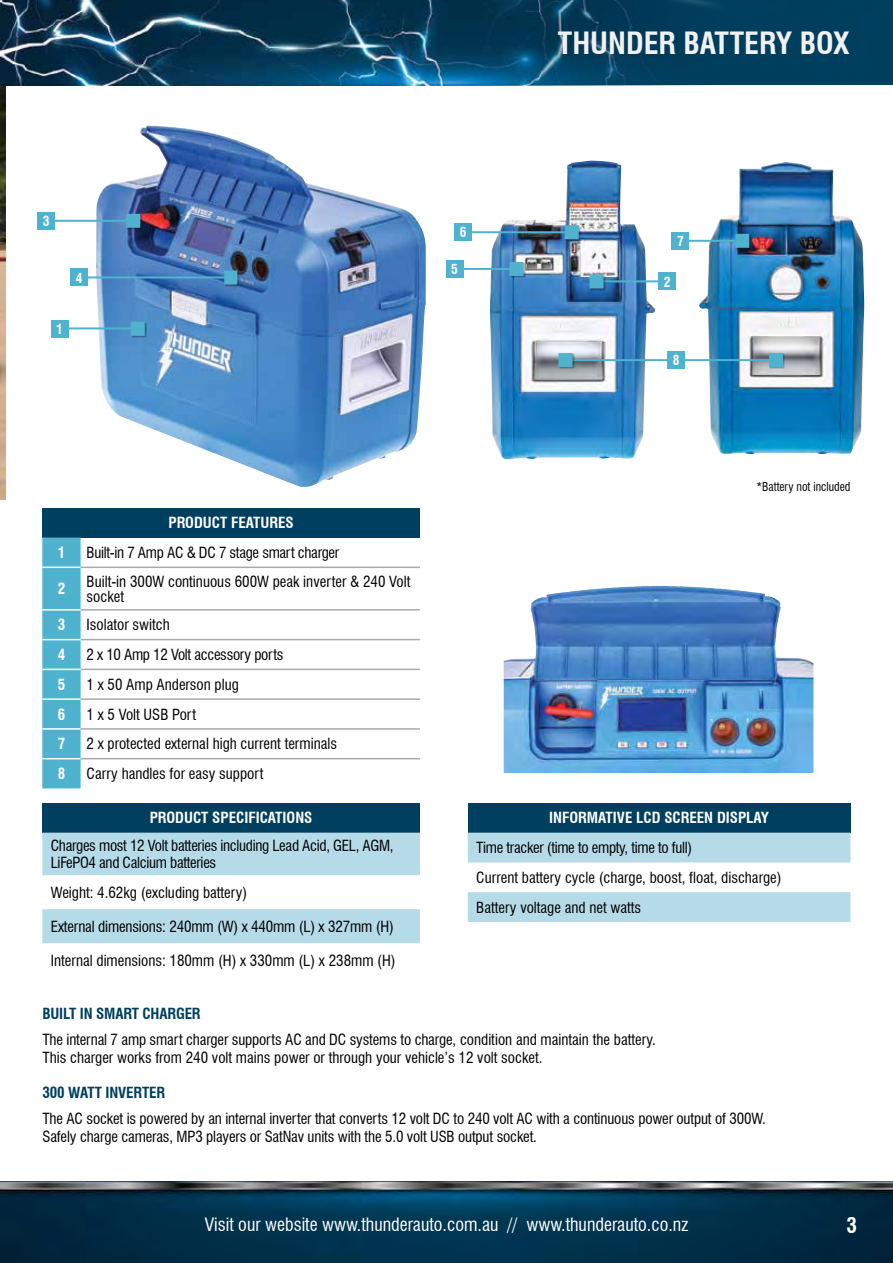
<style>
.page{position:relative;width:893px;height:1263px;background:#fff}
.page>*{position:absolute;margin:0;border:0;box-sizing:border-box;transform-origin:0 0}
.t1{font:700 condensed 30px "Swiss 721 BT";color:#f1f1f2}
.t2{font:700 condensed 21px "Swiss 721 BT";color:#fff}
.t3{font:condensed 18px "Swiss 721 BT";color:#fff}
.t4{font:condensed 15px/29.7px "Swiss 721 BT";letter-spacing:-.01em;color:#000}
.t5{font:700 condensed 15px "Swiss 721 BT";color:#fff}
.t6{font:700 condensed 15px "Swiss 721 BT";letter-spacing:-.01em;color:#003f5f}
.t7{font:700 condensed 13.5px "Swiss 721 BT";color:#fff}
.t8{font:condensed 12px "Swiss 721 BT";color:#000}
</style>
<div class="page">
<img style="left:0;top:1181px;width:893px;height:82px">
<img style="left:0;top:0;width:893px;height:85px">
<img style="left:490px;top:161px;width:165px;height:298px">
<img style="left:699px;top:162px;width:165px;height:292px">
<img style="left:0;top:85px;width:5px;height:414px">
<div style="left:42px;top:508px;width:378px;height:29px;background:#003f5f"></div>
<svg style="left:42px;top:537px;width:39px;height:251px;background:#53b4cf"></svg>
<hr style="left:42px;top:567px;width:39px;height:1px;background:#fff">
<hr style="left:81px;top:567px;width:339px;height:1px;background:#a7a9ac">
<hr style="left:81px;top:609px;width:339px;height:2px;background:#a7a9ac">
<hr style="left:81px;top:639px;width:339px;height:1px;background:#a7a9ac">
<hr style="left:81px;top:669px;width:339px;height:1px;background:#a7a9ac">
<hr style="left:42px;top:609px;width:39px;height:2px;background:#fff">
<hr style="left:42px;top:669px;width:39px;height:1px;background:#fff">
<hr style="left:42px;top:728px;width:39px;height:2px;background:#fff">
<hr style="left:42px;top:639px;width:39px;height:1px;background:#fff">
<hr style="left:81px;top:728px;width:339px;height:2px;background:#a7a9ac">
<hr style="left:81px;top:698px;width:339px;height:2px;background:#a7a9ac">
<hr style="left:42px;top:698px;width:39px;height:2px;background:#fff">
<hr style="left:42px;top:758px;width:39px;height:1px;background:#fff">
<hr style="left:81px;top:758px;width:339px;height:1px;background:#a7a9ac">
<div style="left:42px;top:803px;width:378px;height:30px;background:#003f5f"></div>
<svg style="left:42px;top:833px;width:378px;height:110px"></svg>
<div style="left:468px;top:803px;width:382px;height:30px;background:#003f5f"></div>
<svg style="left:468px;top:833px;width:382px;height:89px"></svg>
<img style="left:96px;top:126px;width:330px;height:361px">
<hr style="left:450px;top:268px;width:64px;height:2px;background:#4fb3cf">
<div style="left:510px;top:262px;width:15px;height:16px;background:#000;opacity:.3"></div>
<div style="left:509px;top:262px;width:14px;height:14px;background:#4fb3cf"></div>
<hr style="left:676px;top:240px;width:64px;height:2px;background:#4fb3cf">
<div style="left:736px;top:234px;width:15px;height:16px;background:#000;opacity:.3"></div>
<div style="left:735px;top:234px;width:14px;height:14px;background:#4fb3cf;border:2px solid #4fb3cf"></div>
<hr style="left:463px;top:231px;width:106px;height:2px;background:#4fb3cf">
<div style="left:565px;top:226px;width:16px;height:15px;background:#000;opacity:.3"></div>
<div style="left:565px;top:225px;width:14px;height:14px;background:#4fb3cf;border:2px solid #4fb3cf"></div>
<hr style="left:46px;top:220px;width:87px;height:2px;background:#4fb3cf">
<div style="left:127px;top:214px;width:15px;height:16px;background:#000;opacity:.3"></div>
<div style="left:126px;top:214px;width:14px;height:14px;background:#4fb3cf;border:2px solid #4fb3cf"></div>
<hr style="left:75px;top:276px;width:158px;height:2px;background:#4fb3cf">
<div style="left:225px;top:271px;width:14px;height:15px;background:#000;opacity:.3"></div>
<div style="left:224px;top:270px;width:13px;height:14px;background:#4fb3cf;border:2px solid #4fb3cf"></div>
<hr style="left:59px;top:327px;width:82px;height:2px;background:#4fb3cf">
<div style="left:131px;top:322px;width:16px;height:16px;background:#386791"></div>
<div style="left:131px;top:322px;width:14px;height:14px;background:#4fb3cf;border:2px solid #4fb3cf"></div>
<img style="left:504px;top:586px;width:309px;height:187px">
<div style="left:38px;top:212px;width:17px;height:17px;background:#4fb3cf"></div>
<div style="left:71px;top:269px;width:17px;height:17px;background:#4fb3cf"></div>
<hr style="left:599px;top:280px;width:77px;height:2px;background:#4fb3cf">
<div style="left:590px;top:275px;width:15px;height:15px;background:#000;opacity:.3"></div>
<div style="left:589px;top:274px;width:14px;height:14px;background:#4fb3cf;border:2px solid #4fb3cf"></div>
<div style="left:659px;top:273px;width:17px;height:17px;background:#4fb3cf"></div>
<div style="left:446px;top:260px;width:17px;height:17px;background:#4fb3cf"></div>
<div style="left:455px;top:224px;width:17px;height:17px;background:#4fb3cf"></div>
<div style="left:672px;top:232px;width:17px;height:17px;background:#4fb3cf"></div>
<div style="left:51px;top:320px;width:17px;height:17px;background:#4fb3cf"></div>
<div style="left:769px;top:353px;width:16px;height:16px;background:#000;opacity:.3"></div>
<div style="left:769px;top:353px;width:14px;height:14px;background:#4fb3cf"></div>
<hr style="left:568px;top:359px;width:208px;height:2px;background:#4fb3cf">
<div style="left:559px;top:353px;width:15px;height:16px;background:#000;opacity:.3"></div>
<div style="left:558px;top:353px;width:14px;height:14px;background:#4fb3cf;border:2px solid #4fb3cf"></div>
<div style="left:668px;top:352px;width:17px;height:17px;background:#4fb3cf"></div>
<h1 class="t1" style="left:558px;top:25px;width:293px">THUNDER BATTERY BOX</h1>
<p class="t7" style="left:43px;top:213px;width:8px">3</p>
<p class="t7" style="left:56px;top:321px;width:8px">1</p>
<p class="t7" style="left:460px;top:224px;width:8px">6</p>
<p class="t7" style="left:677px;top:233px;width:8px">7</p>
<p class="t7" style="left:451px;top:261px;width:8px">5</p>
<p class="t7" style="left:76px;top:270px;width:8px">4</p>
<p class="t7" style="left:664px;top:273px;width:8px">2</p>
<p class="t7" style="left:673px;top:352px;width:8px">8</p>
<p class="t5" style="left:168px;top:514px;width:127px">PRODUCT FEATURES</p>
<p class="t8" style="left:756px;top:480px;width:95px">*Battery not included</p>
<p class="t5" style="left:58px;top:544px;width:9px">1</p>
<p class="t4" style="left:87px;top:538px;width:254px">Built-in 7 Amp AC &amp; DC 7 stage smart charger</p>
<p class="t5" style="left:58px;top:580px;width:9px">2</p>
<p class="t4" style="left:87px;top:574px;width:325px;line-height:15px">Built-in 300W continuous 600W peak inverter &amp; 240 Volt socket</p>
<p class="t5" style="left:58px;top:616px;width:9px">3</p>
<p class="t4" style="left:87px;top:610px;width:85px">Isolator switch</p>
<p class="t5" style="left:58px;top:646px;width:9px">4</p>
<p class="t4" style="left:87px;top:640px;width:198px">2 x 10 Amp 12 Volt accessory ports</p>
<p class="t5" style="left:58px;top:675px;width:9px">5</p>
<p class="t4" style="left:87px;top:670px;width:154px">1 x 50 Amp Anderson plug</p>
<p class="t5" style="left:58px;top:705px;width:9px">6</p>
<p class="t4" style="left:87px;top:699px;width:111px">1 x 5 Volt USB Port</p>
<p class="t5" style="left:58px;top:735px;width:9px">7</p>
<p class="t4" style="left:87px;top:729px;width:252px">2 x protected external high current terminals</p>
<p class="t5" style="left:58px;top:765px;width:9px">8</p>
<p class="t4" style="left:87px;top:759px;width:178px">Carry handles for easy support</p>
<p class="t5" style="left:150px;top:809px;width:164px">PRODUCT SPECIFICATIONS</p>
<p class="t4" style="left:51px;top:838px;width:344px;line-height:16.5px">Charges most 12 Volt batteries including Lead Acid, GEL, AGM,<br>LiFePO4 and Calcium batteries</p>
<p class="t4" style="left:51px;top:877px;width:198px">Weight: 4.62kg (excluding battery)</p>
<p class="t4" style="left:51px;top:911px;width:344px">External dimensions: 240mm (W) x 440mm (L) x 327mm (H)</p>
<p class="t4" style="left:51px;top:946px;width:346px">Internal dimensions: 180mm (H) x 330mm (L) x 238mm (H)</p>
<p class="t5" style="left:549px;top:809px;width:221px">INFORMATIVE LCD SCREEN DISPLAY</p>
<p class="t4" style="left:476px;top:833px;width:307px">Time tracker (time to empty, time to full)<br>Current battery cycle (charge, boost, float, discharge)<br>Battery voltage and net watts</p>
<p class="t6" style="left:42px;top:1004px;width:160px">BUILT IN SMART CHARGER</p>
<p class="t4" style="left:42px;top:1031px;width:615px;line-height:18px">The internal 7 amp smart charger supports AC and DC systems to charge, condition and maintain the battery.<br>This charger works from 240 volt mains power or through your vehicle’s 12 volt socket.</p>
<p class="t6" style="left:42px;top:1083px;width:124px">300 WATT INVERTER</p>
<p class="t4" style="left:42px;top:1110px;width:725px;line-height:18px">The AC socket is powered by an internal inverter that converts 12 volt DC to 240 volt AC with a continuous power output of 300W.<br>Safely charge cameras, MP3 players or SatNav units with the 5.0 volt USB output socket.</p>
<p class="t3" style="left:205px;top:1214px;width:485px">Visit our website www.thunderauto.com.au // www.thunderauto.co.nz</p>
<h2 class="t2" style="left:846px;top:1212px;width:12px">3</h2>
</div>
